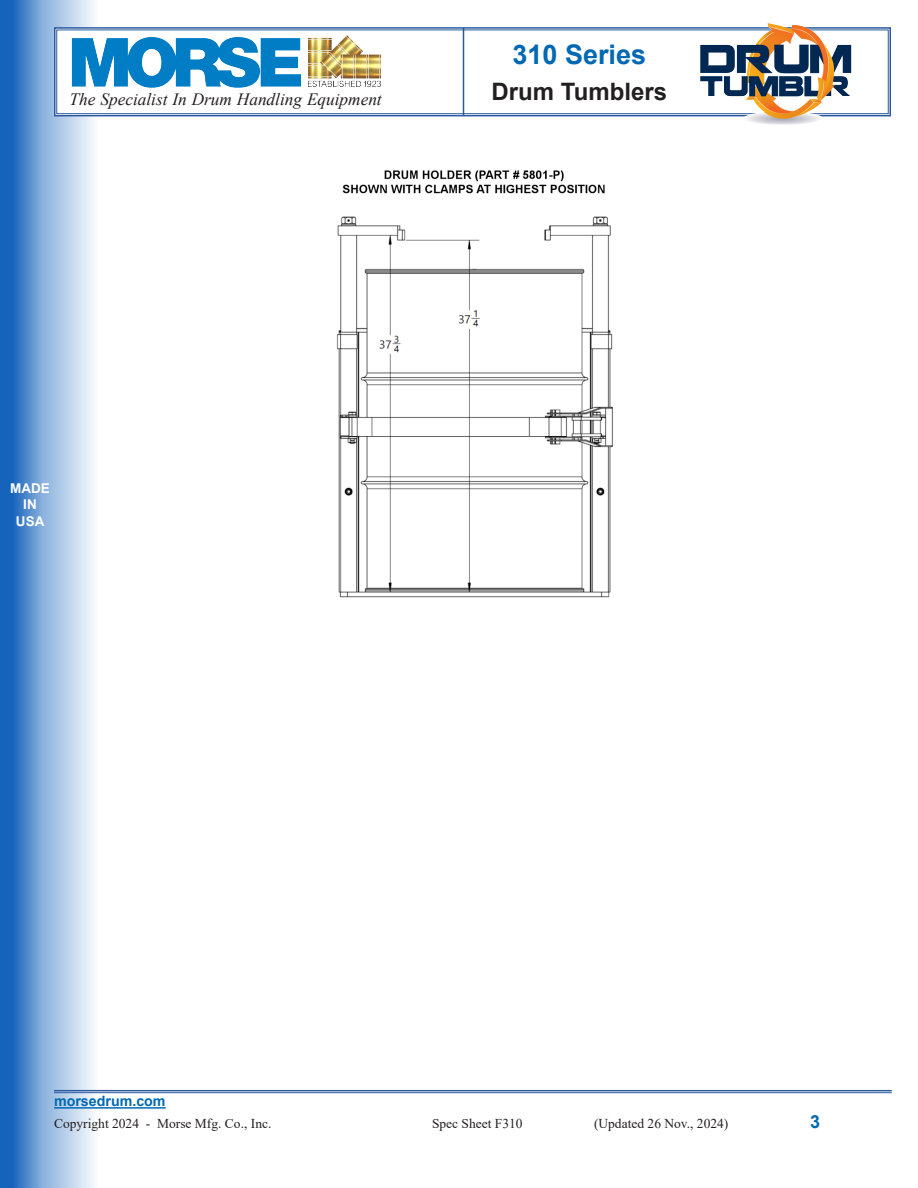
<style>
.page{position:relative;width:918px;height:1188px;background:#fff}
.page>*{position:absolute;margin:0;border:0;box-sizing:border-box;transform-origin:0 0}
.t1{font:700 27px "Arial";color:#0168b3}
.t2{font:700 24px "Arial";color:#231f20}
.t3{font:700 18px "Arial";color:#0168b3}
.t4{font:italic 17.25px "Times New Roman";color:#231f20}
.t5{font:700 14.25px "Arial";color:#0168b3}
.t6{font:13.5px "Times New Roman";color:#231f20}
.t7{font:700 13.5px/16.2px "Arial";color:#fff;text-align:center}
</style>
<div class="page">
<img style="left:0;top:0;width:202px;height:1188px">
<hr style="left:54px;top:1090px;width:838px;height:1px;background:#2b5a9f">
<hr style="left:54px;top:1092px;width:838px;height:1px;background:#2b5a9f">
<hr style="left:54px;top:1107px;width:112px;height:2px;background:#0168b3">
<svg style="left:53px;top:26px;width:838px;height:91px"></svg>
<div style="left:56px;top:30px;width:833px;height:84px;border:1px solid #2b5a9f"></div>
<hr style="left:463px;top:27px;width:1px;height:88px;background:#2b5a9f">
<img style="left:64px;top:22px;width:324px;height:80px">
<img style="left:724px;top:59px;width:63px;height:66px">
<img style="left:336px;top:170px;width:277px;height:428px">
<p class="t4" style="left:70px;top:88px;width:314px">The Specialist In Drum Handling Equipment</p>
<h1 class="t1" style="left:513px;top:36px;width:135px">310 Series</h1>
<h2 class="t2" style="left:492px;top:75px;width:177px">Drum Tumblers</h2>
<p class="t7" style="left:10px;top:481px;width:41px">MADE<br>IN<br>USA</p>
<p class="t5" style="left:54px;top:1091px;width:113px">morsedrum.com</p>
<p class="t6" style="left:54px;top:1114px;width:219px">Copyright 2024 - Morse Mfg. Co., Inc.</p>
<p class="t6" style="left:432px;top:1114px;width:92px">Spec Sheet F310</p>
<p class="t6" style="left:594px;top:1114px;width:136px">(Updated 26 Nov., 2024)</p>
<h3 class="t3" style="left:810px;top:1109px;width:12px">3</h3>
</div>
